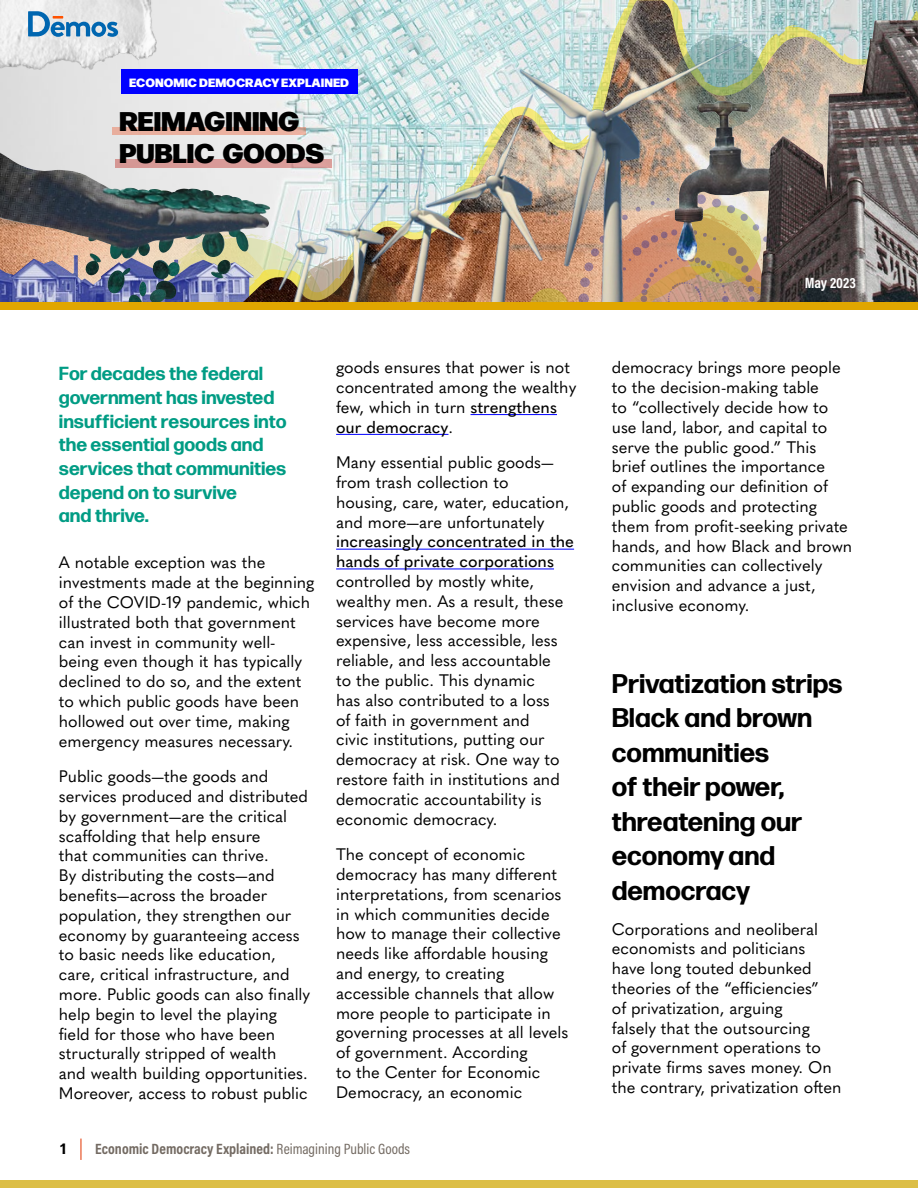
<style>
.page{position:relative;width:918px;height:1188px;background:#fff}
.page>*{position:absolute;margin:0;border:0;box-sizing:border-box;transform-origin:0 0}
.t1{font:700 27px/34.5px "Forma DJR Text";color:#000}
.t2{font:900 27px/33px "Forma DJR Text";letter-spacing:-.02em;color:#000}
.t3{font:700 18.9px/23.7px "Forma DJR Text";color:#009c84}
.t4{font:16.5px/19.8px "Quasimoda";color:#000}
.t5{font:500 16.5px/19.8px "Quasimoda";color:#000}
.t6{font:700 15px "Acumin Pro Cond";color:#736a62}
.t7{font:700 15px "Acumin Pro Cond";color:#fff}
.t8{font:700 15px "Forma DJR Text";color:#000}
.t9{font:900 12px "Forma DJR Text";color:#fff}
.s1{font-weight:500}
.s2{font-weight:400}
</style>
<div class="page">
<hr style="left:80px;top:1139px;width:2px;height:21px;background:#ec7755">
<img style="left:0;top:0;width:915px;height:302px">
<img style="left:760px;top:20px;width:158px;height:282px">
<svg style="left:154px;top:260px;width:105px;height:42px"></svg>
<img style="left:259px;top:0;width:501px;height:302px">
<img style="left:85px;top:260px;width:16px;height:16px">
<img style="left:139px;top:282px;width:7px;height:14px">
<img style="left:0;top:174px;width:271px;height:86px">
<img style="left:152px;top:260px;width:28px;height:20px">
<img style="left:155px;top:281px;width:23px;height:19px">
<img style="left:149px;top:289px;width:18px;height:13px">
<img style="left:106px;top:268px;width:25px;height:26px">
<img style="left:211px;top:260px;width:21px;height:19px">
<img style="left:128px;top:295px;width:15px;height:7px">
<div style="left:0;top:302px;width:918px;height:8px;background:#e0a600"></div>
<img style="left:0;top:0;width:159px;height:71px">
<div style="left:113px;top:127px;width:193px;height:8px;background:#eab09f"></div>
<div style="left:115px;top:159px;width:217px;height:9px;background:#d89b98"></div>
<svg style="left:28px;top:11px;width:90px;height:26px"></svg>
<hr style="left:471px;top:414px;width:86px;height:1px;background:#00f">
<hr style="left:336px;top:434px;width:112px;height:1px;background:#00f">
<hr style="left:336px;top:549px;width:238px;height:1px;background:#00f">
<hr style="left:336px;top:569px;width:218px;height:1px;background:#00f">
<div style="left:0;top:1180px;width:918px;height:8px;background:#dcbe46"></div>
<div style="left:121px;top:70px;width:237px;height:24px;background:#00f"></div>
<p class="t9" style="left:129px;top:73px;width:222px">ECONOMIC DEMOCRACY EXPLAINED</p>
<h1 class="t2" style="left:119px;top:102px;width:207px">REIMAGINING<br>PUBLIC GOODS</h1>
<p class="t3" style="left:59px;top:362px;width:229px">For decades the federal government has invested insufficient resources into the essential goods and services that communities depend on to survive<br>and thrive.</p>
<p class="t4" style="left:59px;top:552px;width:257px">A notable exception was the investments made at the beginning of the COVID-19 pandemic, which illustrated both that government can invest in community well&shy;being even though it has typically declined to do so, and the extent to which public goods have been hollowed out over time, making emergency measures necessary.</p>
<p class="t4" style="left:59px;top:765px;width:253px">Public goods—the goods and services produced and distributed by government—are the critical scaffolding that help ensure<br>that communities can thrive.<br>By distributing the costs—and benefits—across the broader population, they strengthen our economy by guaranteeing access to basic needs like education, care, critical infrastructure, and more. Public goods can also finally help begin to level the playing field for those who have been structurally stripped of wealth<br>and wealth building opportunities.<br>Moreover, access to robust public</p>
<p class="t4" style="left:336px;top:356px;width:242px">goods ensures that power is not concentrated among the wealthy few, which in turn <span class="s1">strengthens our democracy</span>.</p>
<p class="t4" style="left:336px;top:451px;width:235px">Many essential public goods— from trash collection to housing, care, water, education, and more—are unfortunately</p>
<p class="t5" style="left:336px;top:531px;width:239px">increasingly concentrated in the hands of private corporations</p>
<p class="t4" style="left:336px;top:570px;width:229px">controlled by mostly white, wealthy men. As a result, these services have become more expensive, less accessible, less reliable, and less accountable to the public. This dynamic has also contributed to a loss of faith in government and civic institutions, putting our democracy at risk. One way to restore faith in institutions and democratic accountability is economic democracy.</p>
<p class="t4" style="left:336px;top:843px;width:234px">The concept of economic democracy has many different interpretations, from scenarios in which communities decide how to manage their collective needs like affordable housing and energy, to creating accessible channels that allow more people to participate in governing processes at all levels of government. According<br>to the Center for Economic<br>Democracy, an economic</p>
<p class="t8" style="left:60px;top:1139px;width:7px">1</p>
<p class="t6" style="left:95px;top:1139px;width:316px">Economic Democracy Explained: <span class="s2">Reimagining Public Goods</span></p>
<p class="t7" style="left:805px;top:273px;width:53px">May 2023</p>
<p class="t4" style="left:612px;top:356px;width:242px">democracy brings more people to the decision-making table<br>to “collectively decide how to use land, labor, and capital to serve the public good.” This brief outlines the importance<br>of expanding our definition of public goods and protecting them from profit-seeking private hands, and how Black and brown communities can collectively envision and advance a just, inclusive economy.</p>
<h1 class="t1" style="left:612px;top:665px;width:232px">Privatization strips<br>Black and brown communities<br>of their power, threatening our economy and democracy</h1>
<p class="t4" style="left:612px;top:918px;width:231px">Corporations and neoliberal economists and politicians have long touted debunked theories of the “efficiencies”<br>of privatization, arguing<br>falsely that the outsourcing<br>of government operations to private firms saves money. On the contrary, privatization often</p>
</div>
